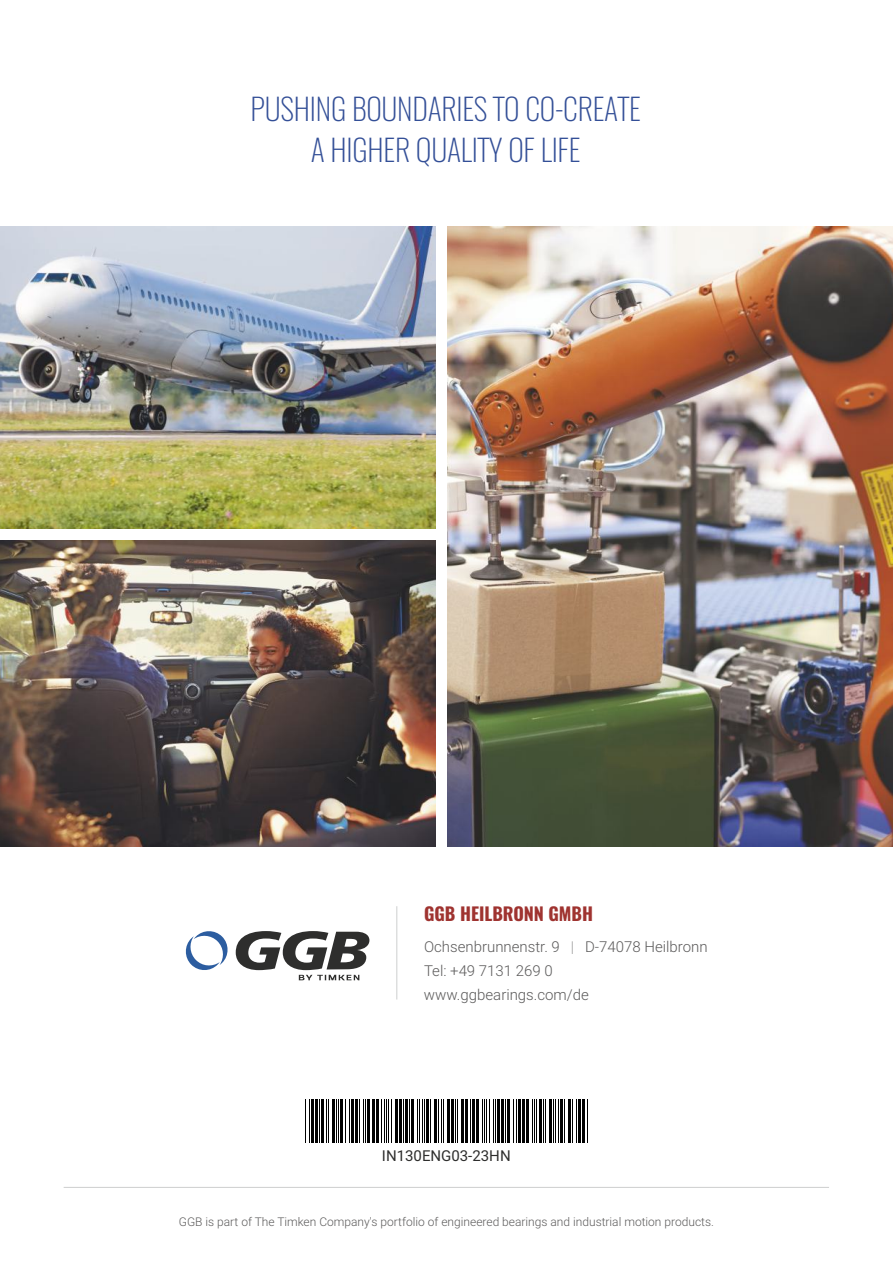
<style>
.page{position:relative;width:893px;height:1263px;background:#fff}
.page>*{position:absolute;margin:0;border:0;box-sizing:border-box;transform-origin:0 0}
.t1{font:200 30px/40.8px "Oswald";letter-spacing:-.01em;color:#334f97;text-align:center}
.t2{font:700 18px "Oswald";letter-spacing:-.005em;color:#9f3330}
.t3{font:300 15px/24.3px "Roboto";color:#5c5b5b}
.t4{font:15px "Roboto";color:#2e2e2d}
.t5{font:300 12px "Roboto";color:#5c5b5b}
.s1{color:#9c9c9c}
</style>
<div class="page">
<hr style="left:64px;top:1187px;width:765px;height:1px;background:#cecfcf">
<hr style="left:305px;top:1099px;width:1px;height:43px;background:#000">
<hr style="left:309px;top:1099px;width:1px;height:43px;background:#000">
<hr style="left:311px;top:1099px;width:3px;height:43px;background:#000">
<hr style="left:315px;top:1099px;width:3px;height:43px;background:#000">
<hr style="left:319px;top:1099px;width:1px;height:43px;background:#000">
<hr style="left:322px;top:1099px;width:2px;height:43px;background:#000">
<hr style="left:326px;top:1099px;width:1px;height:43px;background:#000">
<hr style="left:328px;top:1099px;width:1px;height:43px;background:#000">
<hr style="left:332px;top:1099px;width:3px;height:43px;background:#000">
<hr style="left:336px;top:1099px;width:1px;height:43px;background:#000">
<hr style="left:338px;top:1099px;width:1px;height:43px;background:#000">
<hr style="left:341px;top:1099px;width:2px;height:43px;background:#000">
<hr style="left:345px;top:1099px;width:1px;height:43px;background:#000">
<hr style="left:349px;top:1099px;width:1px;height:43px;background:#000">
<hr style="left:351px;top:1099px;width:3px;height:43px;background:#000">
<hr style="left:355px;top:1099px;width:3px;height:43px;background:#000">
<hr style="left:359px;top:1099px;width:1px;height:43px;background:#000">
<hr style="left:363px;top:1099px;width:1px;height:43px;background:#000">
<hr style="left:365px;top:1099px;width:1px;height:43px;background:#000">
<hr style="left:368px;top:1099px;width:2px;height:43px;background:#000">
<hr style="left:372px;top:1099px;width:2px;height:43px;background:#000">
<hr style="left:376px;top:1099px;width:2px;height:43px;background:#000">
<hr style="left:381px;top:1099px;width:1px;height:43px;background:#000">
<hr style="left:384px;top:1099px;width:1px;height:43px;background:#000">
<hr style="left:386px;top:1099px;width:1px;height:43px;background:#000">
<hr style="left:388px;top:1099px;width:1px;height:43px;background:#000">
<hr style="left:391px;top:1099px;width:1px;height:43px;background:#000">
<hr style="left:395px;top:1099px;width:2px;height:43px;background:#000">
<hr style="left:399px;top:1099px;width:2px;height:43px;background:#000">
<hr style="left:403px;top:1099px;width:1px;height:43px;background:#000">
<hr style="left:405px;top:1099px;width:3px;height:43px;background:#000">
<hr style="left:409px;top:1099px;width:1px;height:43px;background:#000">
<hr style="left:411px;top:1099px;width:3px;height:43px;background:#000">
<hr style="left:417px;top:1099px;width:1px;height:43px;background:#000">
<hr style="left:419px;top:1099px;width:1px;height:43px;background:#000">
<hr style="left:422px;top:1099px;width:1px;height:43px;background:#000">
<hr style="left:424px;top:1099px;width:1px;height:43px;background:#000">
<hr style="left:426px;top:1099px;width:3px;height:43px;background:#000">
<hr style="left:430px;top:1099px;width:1px;height:43px;background:#000">
<hr style="left:434px;top:1099px;width:3px;height:43px;background:#000">
<hr style="left:438px;top:1099px;width:1px;height:43px;background:#000">
<hr style="left:441px;top:1099px;width:1px;height:43px;background:#000">
<hr style="left:443px;top:1099px;width:1px;height:43px;background:#000">
<hr style="left:447px;top:1099px;width:3px;height:43px;background:#000">
<hr style="left:451px;top:1099px;width:3px;height:43px;background:#000">
<hr style="left:455px;top:1099px;width:1px;height:43px;background:#000">
<hr style="left:457px;top:1099px;width:1px;height:43px;background:#000">
<hr style="left:462px;top:1099px;width:2px;height:43px;background:#000">
<hr style="left:466px;top:1099px;width:2px;height:43px;background:#000">
<hr style="left:470px;top:1099px;width:1px;height:43px;background:#000">
<hr style="left:472px;top:1099px;width:3px;height:43px;background:#000">
<hr style="left:476px;top:1099px;width:3px;height:43px;background:#000">
<hr style="left:482px;top:1099px;width:1px;height:43px;background:#000">
<hr style="left:484px;top:1099px;width:1px;height:43px;background:#000">
<hr style="left:486px;top:1099px;width:1px;height:43px;background:#000">
<hr style="left:489px;top:1099px;width:1px;height:43px;background:#000">
<hr style="left:493px;top:1099px;width:1px;height:43px;background:#000">
<hr style="left:495px;top:1099px;width:1px;height:43px;background:#000">
<hr style="left:497px;top:1099px;width:3px;height:43px;background:#000">
<hr style="left:501px;top:1099px;width:3px;height:43px;background:#000">
<hr style="left:505px;top:1099px;width:1px;height:43px;background:#000">
<hr style="left:508px;top:1099px;width:2px;height:43px;background:#000">
<hr style="left:513px;top:1099px;width:1px;height:43px;background:#000">
<hr style="left:516px;top:1099px;width:1px;height:43px;background:#000">
<hr style="left:518px;top:1099px;width:3px;height:43px;background:#000">
<hr style="left:522px;top:1099px;width:3px;height:43px;background:#000">
<hr style="left:526px;top:1099px;width:3px;height:43px;background:#000">
<hr style="left:532px;top:1099px;width:1px;height:43px;background:#000">
<hr style="left:534px;top:1099px;width:1px;height:43px;background:#000">
<hr style="left:536px;top:1099px;width:1px;height:43px;background:#000">
<hr style="left:539px;top:1099px;width:2px;height:43px;background:#000">
<hr style="left:543px;top:1099px;width:1px;height:43px;background:#000">
<hr style="left:545px;top:1099px;width:1px;height:43px;background:#000">
<hr style="left:549px;top:1099px;width:3px;height:43px;background:#000">
<hr style="left:553px;top:1099px;width:1px;height:43px;background:#000">
<hr style="left:555px;top:1099px;width:1px;height:43px;background:#000">
<hr style="left:558px;top:1099px;width:1px;height:43px;background:#000">
<hr style="left:560px;top:1099px;width:3px;height:43px;background:#000">
<hr style="left:564px;top:1099px;width:1px;height:43px;background:#000">
<hr style="left:568px;top:1099px;width:3px;height:43px;background:#000">
<hr style="left:572px;top:1099px;width:1px;height:43px;background:#000">
<hr style="left:576px;top:1099px;width:1px;height:43px;background:#000">
<hr style="left:578px;top:1099px;width:3px;height:43px;background:#000">
<hr style="left:583px;top:1099px;width:2px;height:43px;background:#000">
<hr style="left:587px;top:1099px;width:1px;height:43px;background:#000">
<img style="left:447px;top:226px;width:446px;height:621px">
<img style="left:0;top:226px;width:436px;height:302px">
<img style="left:0;top:540px;width:436px;height:306px">
<hr style="left:396px;top:906px;width:1px;height:93px;background:#cecfcf">
<svg style="left:185px;top:931px;width:43px;height:39px"></svg>
<svg style="left:236px;top:931px;width:133px;height:49px"></svg>
<h1 class="t1" style="left:251px;top:88px;width:392px">PUSHING BOUNDARIES TO CO-CREATE<br>A HIGHER QUALITY OF LIFE</h1>
<h2 class="t2" style="left:424px;top:901px;width:170px">GGB HEILBRONN GMBH</h2>
<p class="t3" style="left:424px;top:936px;width:285px">Ochsenbrunnenstr. 9 <span class="s1">|</span> D-74078 Heilbronn<br>Tel: +49 7131 269 0 www.ggbearings.com/de</p>
<p class="t4" style="left:382px;top:1149px;width:130px">IN130ENG03-23HN</p>
<p class="t5" style="left:179px;top:1216px;width:537px">GGB is part of The Timken Company's portfolio of engineered bearings and industrial motion products.</p>
</div>
